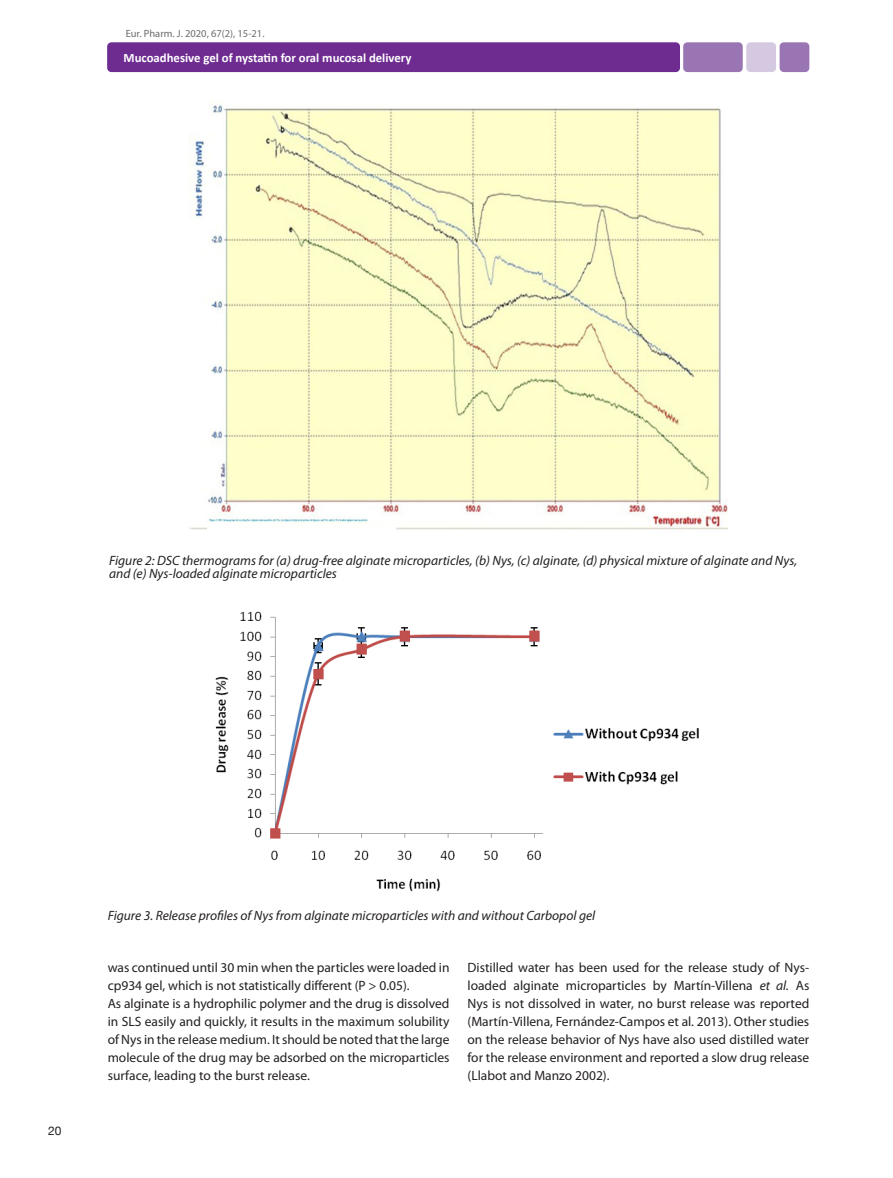
<style>
.page{position:relative;width:893px;height:1178px;background:#fff}
.page>*{position:absolute;margin:0;border:0;box-sizing:border-box;transform-origin:0 0}
.Text_main{font:13.5px/18px "Myriad Pro";color:#231f20;text-align:justify}
.Captions_Figure_tabl{font:italic 13.5px/13.5px "Myriad Pro";color:#231f20}
.t1{font:700 12.75px "Calibri";color:#fff}
.t2{font:12px "Helvetica Neue";color:#231f20}
.t3{font:10.5px "Myriad Pro";color:#6c6d70}
.s1{font-style:italic}
</style>
<div class="page">
<div style="left:107px;top:42px;width:573px;height:30px;background:#6e2c91;border-radius:4px"></div>
<div style="left:780px;top:42px;width:29px;height:30px;background:#9a75b3;border-radius:4px"></div>
<div style="left:746px;top:42px;width:30px;height:30px;background:#d5c9e2;border-radius:4px"></div>
<div style="left:683px;top:42px;width:60px;height:30px;background:#9a75b3;border-radius:4px"></div>
<img style="left:189px;top:104px;width:538px;height:426px">
<img style="left:215px;top:611px;width:484px;height:281px">
<p class="t3" style="left:126px;top:27px;width:140px">Eur. Pharm. J. 2020, 67(2), 15-21.</p>
<p class="t1" style="left:124px;top:49px;width:289px">Mucoadhesive gel of nystatin for oral mucosal delivery</p>
<p class="Captions_Figure_tabl" style="left:109px;top:553px;width:690px">Figure 2: DSC thermograms for (a) drug-free alginate microparticles, (b) Nys, (c) alginate, (d) physical mixture of alginate and Nys, and (e) Nys-loaded alginate microparticles</p>
<p class="t2" style="left:48px;top:1124px;width:15px">20</p>
<p class="Captions_Figure_tabl" style="left:108px;top:908px;width:489px">Figure 3. Release profiles of Nys from alginate microparticles with and without Carbopol gel</p>
<p class="Text_main" style="left:108px;top:958px;width:343px">was continued until 30 min when the particles were loaded in cp934 gel, which is not statistically different (P &gt; 0.05).</p>
<p class="Text_main" style="left:108px;top:994px;width:343px">As alginate is a hydrophilic polymer and the drug is dissolved in SLS easily and quickly, it results in the maximum solubility of Nys in the release medium. It should be noted that the large molecule of the drug may be adsorbed on the microparticles surface, leading to the burst release.</p>
<p class="Text_main" style="left:468px;top:958px;width:343px">Distilled water has been used for the release study of Nys&shy;loaded alginate microparticles by Martín-Villena <span class="s1">et al.</span> As Nys is not dissolved in water, no burst release was reported (Martín-Villena, Fernández-Campos et al. 2013). Other studies on the release behavior of Nys have also used distilled water for the release environment and reported a slow drug release (Llabot and Manzo 2002).</p>
</div>
